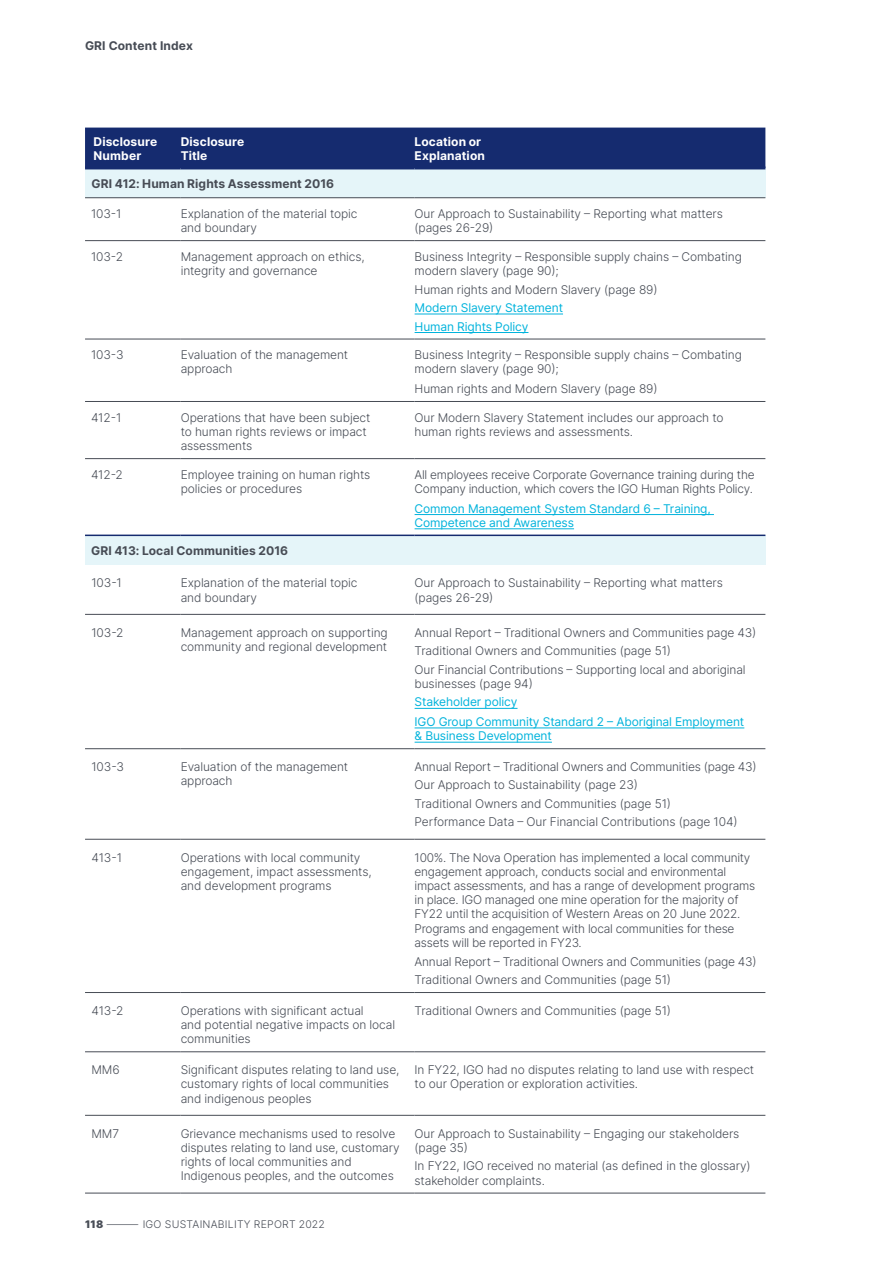
<style>
.page{position:relative;width:893px;height:1263px;background:#fff}
.page>*{position:absolute;margin:0;border:0;box-sizing:border-box;transform-origin:0 0}
.t1{font:300 12px/14.2px "Inter";letter-spacing:-.01em;color:#474c55}
.t2{font:12px/18.5px "Inter";letter-spacing:-.01em;color:#00b3dc}
.t3{font:700 12px "Inter";letter-spacing:.01em;color:#474c55}
.t4{font:700 12px/14.2px "Inter";letter-spacing:.01em;color:#fff}
.t5{font:300 10.5px "Inter";letter-spacing:.02em;color:#474c55;scale:3 1}
.s1{font-weight:900}
</style>
<div class="page">
<div style="left:85px;top:128px;width:680px;height:38px;background:#152b6f"></div>
<div style="left:85px;top:168px;width:680px;height:30px;background:#e5f5f9"></div>
<div style="left:85px;top:535px;width:680px;height:30px;background:#e5f5f9"></div>
<hr style="left:85px;top:1193px;width:96px;height:1px;background:#474c55">
<hr style="left:181px;top:1193px;width:234px;height:1px;background:#474c55">
<hr style="left:415px;top:1193px;width:350px;height:1px;background:#474c55">
<hr style="left:85px;top:166px;width:96px;height:3px;background:#152b6f">
<hr style="left:181px;top:166px;width:234px;height:3px;background:#152b6f">
<hr style="left:415px;top:166px;width:350px;height:3px;background:#152b6f">
<hr style="left:85px;top:197px;width:96px;height:1px;background:#474c55">
<hr style="left:181px;top:197px;width:234px;height:1px;background:#474c55">
<hr style="left:415px;top:197px;width:350px;height:1px;background:#474c55">
<hr style="left:85px;top:535px;width:96px;height:1px;background:#152b6f">
<hr style="left:181px;top:535px;width:234px;height:1px;background:#152b6f">
<hr style="left:415px;top:535px;width:350px;height:1px;background:#152b6f">
<hr style="left:85px;top:240px;width:96px;height:1px;background:#474c55">
<hr style="left:181px;top:240px;width:234px;height:1px;background:#474c55">
<hr style="left:415px;top:240px;width:350px;height:1px;background:#474c55">
<hr style="left:85px;top:339px;width:96px;height:1px;background:#474c55">
<hr style="left:181px;top:339px;width:234px;height:1px;background:#474c55">
<hr style="left:415px;top:339px;width:350px;height:1px;background:#474c55">
<hr style="left:85px;top:401px;width:96px;height:1px;background:#474c55">
<hr style="left:181px;top:401px;width:234px;height:1px;background:#474c55">
<hr style="left:415px;top:401px;width:350px;height:1px;background:#474c55">
<hr style="left:85px;top:614px;width:96px;height:1px;background:#474c55">
<hr style="left:181px;top:614px;width:234px;height:1px;background:#474c55">
<hr style="left:415px;top:614px;width:350px;height:1px;background:#474c55">
<hr style="left:85px;top:748px;width:96px;height:1px;background:#474c55">
<hr style="left:181px;top:748px;width:234px;height:1px;background:#474c55">
<hr style="left:415px;top:748px;width:350px;height:1px;background:#474c55">
<hr style="left:85px;top:839px;width:96px;height:1px;background:#474c55">
<hr style="left:181px;top:839px;width:234px;height:1px;background:#474c55">
<hr style="left:415px;top:839px;width:350px;height:1px;background:#474c55">
<hr style="left:85px;top:458px;width:96px;height:1px;background:#474c55">
<hr style="left:181px;top:458px;width:234px;height:1px;background:#474c55">
<hr style="left:415px;top:458px;width:350px;height:1px;background:#474c55">
<hr style="left:85px;top:992px;width:96px;height:1px;background:#474c55">
<hr style="left:181px;top:992px;width:234px;height:1px;background:#474c55">
<hr style="left:415px;top:992px;width:350px;height:1px;background:#474c55">
<hr style="left:85px;top:1051px;width:96px;height:1px;background:#474c55">
<hr style="left:181px;top:1051px;width:234px;height:1px;background:#474c55">
<hr style="left:415px;top:1051px;width:350px;height:1px;background:#474c55">
<hr style="left:85px;top:1115px;width:96px;height:1px;background:#474c55">
<hr style="left:181px;top:1115px;width:234px;height:1px;background:#474c55">
<hr style="left:415px;top:1115px;width:350px;height:1px;background:#474c55">
<hr style="left:415px;top:314px;width:148px;height:1px;background:#00b3dc">
<hr style="left:415px;top:332px;width:113px;height:1px;background:#00b3dc">
<hr style="left:415px;top:514px;width:299px;height:1px;background:#00b3dc">
<hr style="left:415px;top:528px;width:159px;height:1px;background:#00b3dc">
<hr style="left:415px;top:708px;width:102px;height:1px;background:#00b3dc">
<hr style="left:415px;top:727px;width:329px;height:1px;background:#00b3dc">
<hr style="left:415px;top:742px;width:137px;height:1px;background:#00b3dc">
<p class="t3" style="left:85px;top:37px;width:110px">GRI Content Index</p>
<p class="t4" style="left:94px;top:134px;width:65px">Disclosure<br>Number</p>
<p class="t4" style="left:181px;top:134px;width:65px">Disclosure<br>Title</p>
<p class="t4" style="left:415px;top:134px;width:72px">Location or<br>Explanation</p>
<p class="t3" style="left:91px;top:175px;width:244px">GRI 412: Human Rights Assessment 2016</p>
<p class="t1" style="left:91px;top:206px;width:32px">103-1</p>
<p class="t1" style="left:181px;top:206px;width:178px">Explanation of the material topic and boundary</p>
<p class="t1" style="left:415px;top:206px;width:310px">Our Approach to Sustainability – Reporting what matters (pages 26-29)</p>
<p class="t1" style="left:91px;top:249px;width:34px">103-2</p>
<p class="t1" style="left:181px;top:249px;width:186px">Management approach on ethics, integrity and governance</p>
<p class="t1" style="left:415px;top:249px;width:329px">Business Integrity – Responsible supply chains – Combating modern slavery (page 90);</p>
<p class="t1" style="left:415px;top:282px;width:245px">Human rights and Modern Slavery (page 89)</p>
<p class="t2" style="left:415px;top:298px;width:150px">Modern Slavery Statement<br>Human Rights Policy</p>
<p class="t1" style="left:91px;top:347px;width:34px">103-3</p>
<p class="t1" style="left:181px;top:347px;width:169px">Evaluation of the management approach</p>
<p class="t1" style="left:415px;top:347px;width:329px">Business Integrity – Responsible supply chains – Combating modern slavery (page 90);</p>
<p class="t1" style="left:415px;top:381px;width:245px">Human rights and Modern Slavery (page 89)</p>
<p class="t1" style="left:91px;top:410px;width:32px">412-1</p>
<p class="t1" style="left:181px;top:410px;width:191px">Operations that have been subject to human rights reviews or impact assessments</p>
<p class="t1" style="left:415px;top:410px;width:310px">Our Modern Slavery Statement includes our approach to human rights reviews and assessments.</p>
<p class="t1" style="left:91px;top:467px;width:33px">412-2</p>
<p class="t1" style="left:181px;top:467px;width:191px">Employee training on human rights policies or procedures</p>
<p class="t1" style="left:415px;top:467px;width:342px">All employees receive Corporate Governance training during the<br>Company induction, which covers the IGO Human Rights Policy.</p>
<p class="t2" style="left:415px;top:501px;width:298px;line-height:14.2px">Common Management System Standard 6 – Training,<br>Competence and Awareness</p>
<p class="t3" style="left:91px;top:542px;width:199px">GRI 413: Local Communities 2016</p>
<p class="t1" style="left:91px;top:576px;width:32px">103-1</p>
<p class="t1" style="left:181px;top:576px;width:178px">Explanation of the material topic and boundary</p>
<p class="t1" style="left:415px;top:576px;width:310px">Our Approach to Sustainability – Reporting what matters (pages 26-29)</p>
<p class="t1" style="left:91px;top:625px;width:34px">103-2</p>
<p class="t1" style="left:181px;top:625px;width:208px">Management approach on supporting community and regional development</p>
<p class="t1" style="left:415px;top:623px;width:343px;line-height:18.5px">Annual Report – Traditional Owners and Communities page 43)<br>Traditional Owners and Communities (page 51)<br>Our Financial Contributions – Supporting local and aboriginal</p>
<p class="t1" style="left:415px;top:676px;width:120px">businesses (page 94)</p>
<p class="t2" style="left:415px;top:692px;width:331px;line-height:19.5px">Stakeholder policy<br>IGO Group Community Standard 2 – Aboriginal Employment</p>
<p class="t2" style="left:415px;top:726px;width:139px">&amp; Business Development</p>
<p class="t1" style="left:91px;top:759px;width:34px">103-3</p>
<p class="t1" style="left:181px;top:759px;width:169px">Evaluation of the management approach</p>
<p class="t1" style="left:415px;top:757px;width:344px;line-height:18.5px">Annual Report – Traditional Owners and Communities (page 43)<br>Our Approach to Sustainability (page 23)<br>Traditional Owners and Communities (page 51)<br>Performance Data – Our Financial Contributions (page 104)</p>
<p class="t1" style="left:91px;top:850px;width:32px">413-1</p>
<p class="t1" style="left:181px;top:850px;width:192px">Operations with local community engagement, impact assessments, and development programs</p>
<p class="t1" style="left:415px;top:850px;width:342px">100%. The Nova Operation has implemented a local community engagement approach, conducts social and environmental impact assessments, and has a range of development programs in place. IGO managed one mine operation for the majority of FY22 until the acquisition of Western Areas on 20 June 2022.<br>Programs and engagement with local communities for these assets will be reported in FY23.</p>
<p class="t1" style="left:415px;top:952px;width:344px;line-height:18.5px">Annual Report – Traditional Owners and Communities (page 43)<br>Traditional Owners and Communities (page 51)</p>
<p class="t1" style="left:91px;top:1003px;width:34px">413-2</p>
<p class="t1" style="left:181px;top:1003px;width:216px">Operations with significant actual<br>and potential negative impacts on local communities</p>
<p class="t1" style="left:415px;top:1003px;width:258px">Traditional Owners and Communities (page 51)</p>
<p class="t1" style="left:91px;top:1062px;width:30px">MM6</p>
<p class="t1" style="left:181px;top:1062px;width:220px">Significant disputes relating to land use, customary rights of local communities and indigenous peoples</p>
<p class="t1" style="left:415px;top:1062px;width:341px">In FY22, IGO had no disputes relating to land use with respect to our Operation or exploration activities.</p>
<p class="t1" style="left:91px;top:1126px;width:29px">MM7</p>
<p class="t1" style="left:181px;top:1126px;width:220px">Grievance mechanisms used to resolve disputes relating to land use, customary rights of local communities and Indigenous peoples, and the outcomes</p>
<p class="t1" style="left:415px;top:1126px;width:326px">Our Approach to Sustainability – Engaging our stakeholders (page 35)</p>
<p class="t1" style="left:415px;top:1158px;width:338px">In FY22, IGO received no material (as defined in the glossary) stakeholder complaints.</p>
<p class="t5" style="left:85px;top:1216px;width:81px"><span class="s1">118</span> —IGO SUSTAINABILITY REPORT 2022</p>
</div>
